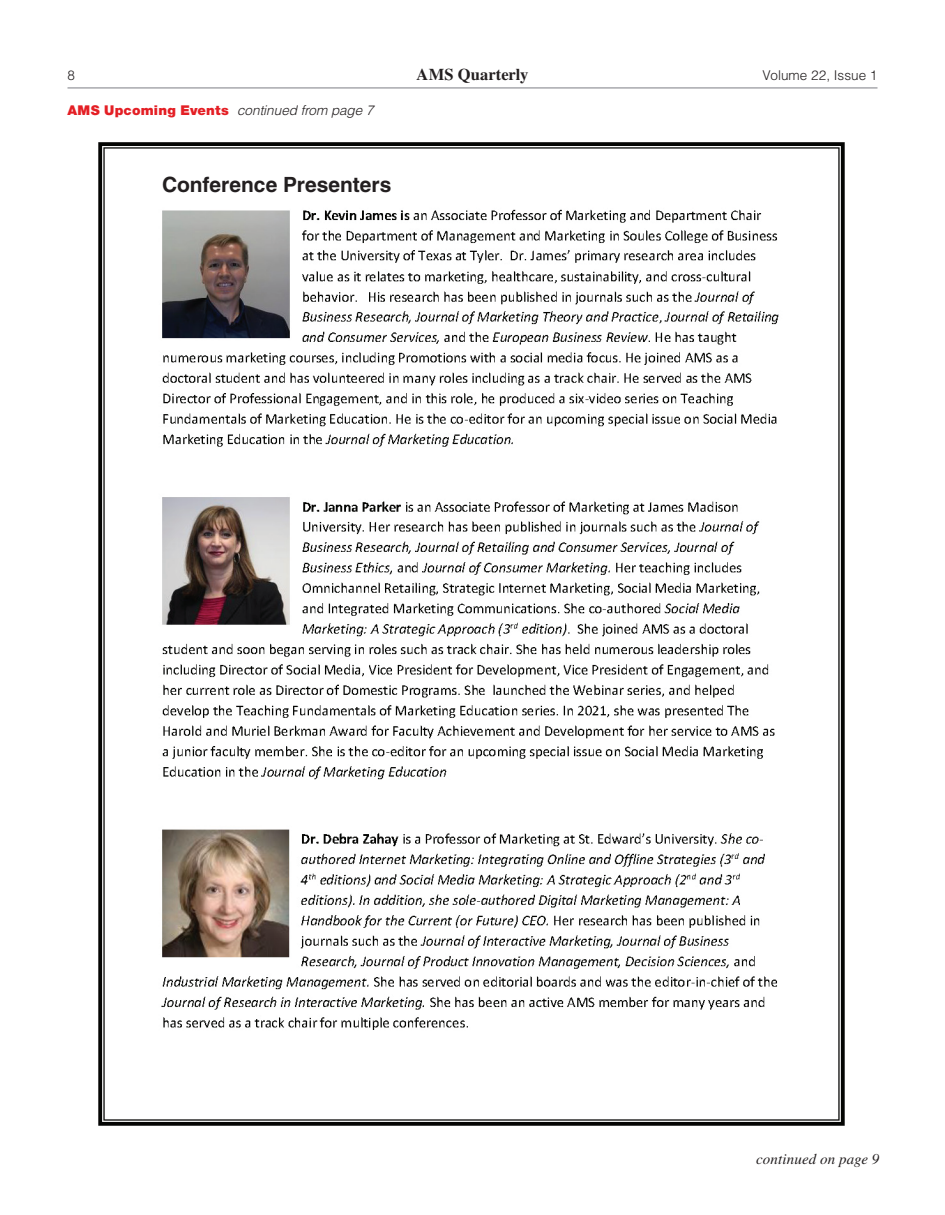
<style>
.page{position:relative;width:945px;height:1215px;background:#fff}
.page>*{position:absolute;margin:0;border:0;box-sizing:border-box;transform-origin:0 0}
.t1{font:700 21px "Helvetica LT Std";color:#231f20}
.t2{font:700 16.5px "Times";letter-spacing:.005em;color:#231f20}
.t3{font:italic 15px "Times";letter-spacing:.01em;color:#231f20}
.t4{font:italic 300 13.5px "Helvetica LT Std";color:#231f20}
.t5{font:300 13.5px "Helvetica LT Std";letter-spacing:.005em;color:#231f20}
.s1{font-family:"Helvetica Neue LT Std";font-weight:900;font-style:normal;color:#e41f25}
</style>
<div class="page">
<hr style="left:68px;top:87px;width:810px;height:2px;background:#a8a9ad">
<img style="left:98px;top:142px;width:747px;height:984px">
<p class="t5" style="left:68px;top:67px;width:9px">8</p>
<p class="t2" style="left:417px;top:65px;width:113px">AMS Quarterly</p>
<p class="t5" style="left:763px;top:67px;width:116px">Volume 22, Issue 1</p>
<p class="t4" style="left:68px;top:101px;width:308px"><span class="s1">AMS Upcoming Events</span> continued from page 7</p>
<h1 class="t1" style="left:162px;top:172px;width:231px">Conference Presenters</h1>
<p class="t3" style="left:756px;top:1151px;width:125px">continued on page 9</p>
</div>
